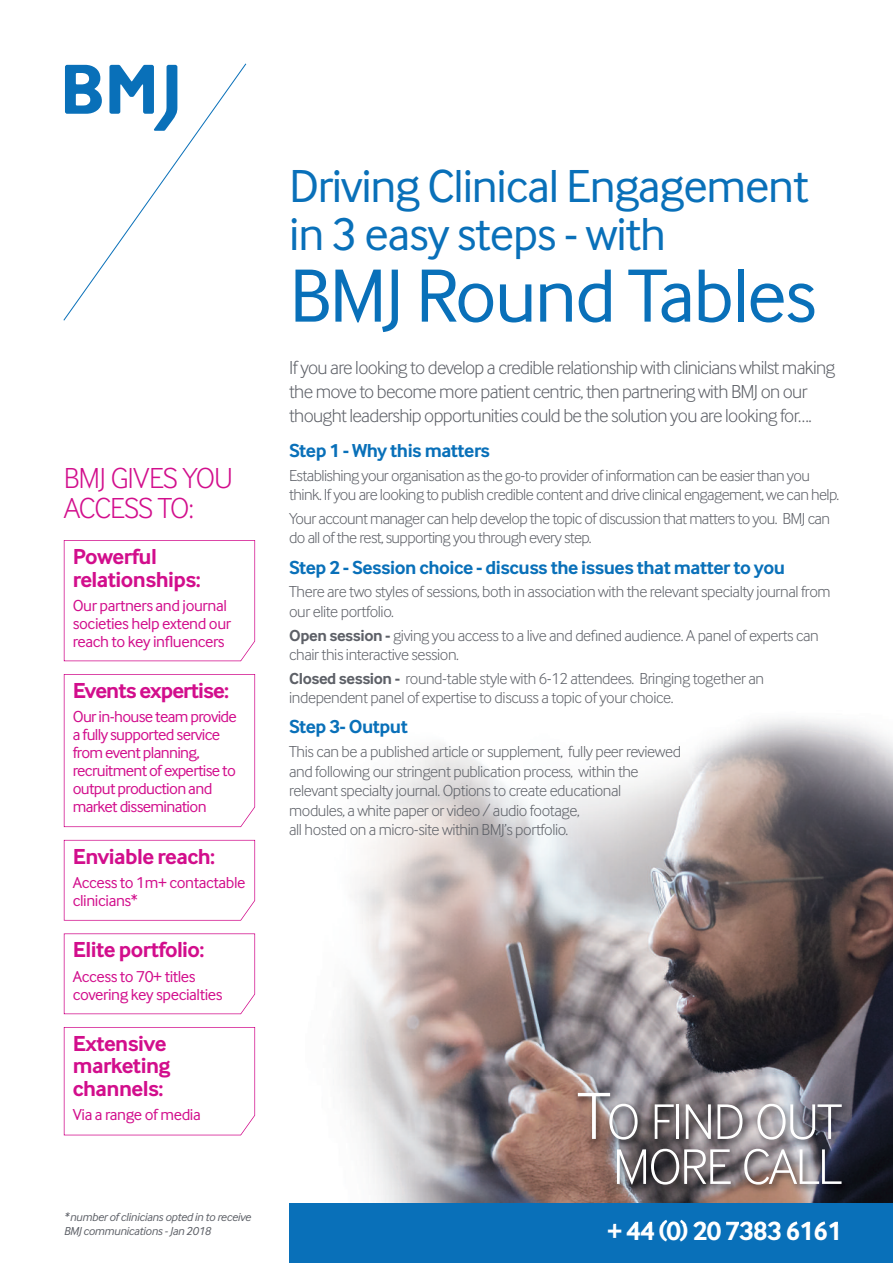
<style>
.page{position:relative;width:893px;height:1263px;background:#fff}
.page>*{position:absolute;margin:0;border:0;box-sizing:border-box;transform-origin:0 0}
.t1{font:78px "Inter Face";letter-spacing:-.025em;color:#0970b9}
.t2{font:300 51.75px/45px "Inter Face";letter-spacing:-.035em;color:#fff;text-align:right}
.t3{font:48px/48px "Inter Face";letter-spacing:-.025em;color:#0970b9}
.t4{font:300 30px/30px "Inter Face";letter-spacing:-.025em;color:#d20e8c}
.t5{font:700 27px "Inter Face";letter-spacing:-.025em;color:#fff}
.t6{font:700 22.5px/22.5px "Inter Face";letter-spacing:-.025em;color:#d20e8c}
.t7{font:300 19.5px/24px "Inter Face";letter-spacing:-.035em;color:#5d6067}
.t8{font:700 19.5px "Inter Face";letter-spacing:-.025em;color:#0970b9}
.t9{font:300 16.5px/19.5px "Inter Face";letter-spacing:-.025em;color:#5d6067}
.t10{font:16.5px/18px "Inter Face";letter-spacing:-.03em;color:#d20e8c}
.t11{font:italic 12px/14.2px "Inter Face";letter-spacing:-.025em;color:#5d6067}
.s1{font-weight:700}
.s2{font-size:69px}
</style>
<div class="page">
<img style="left:338px;top:719px;width:555px;height:484px">
<svg style="left:64px;top:540px;width:191px;height:121px"></svg>
<svg style="left:64px;top:674px;width:191px;height:153px"></svg>
<svg style="left:64px;top:1027px;width:191px;height:108px"></svg>
<svg style="left:64px;top:840px;width:191px;height:81px"></svg>
<svg style="left:64px;top:933px;width:191px;height:81px"></svg>
<svg style="left:63px;top:63px;width:184px;height:258px"></svg>
<div style="left:289px;top:1203px;width:604px;height:60px;background:#0970b9"></div>
<img style="left:481px;top:1078px;width:409px;height:147px">
<img style="left:613px;top:1220px;width:151px;height:5px">
<h3 class="t4" style="left:64px;top:462px;width:171px">BmJ gives You access To:</h3>
<h3 class="t6" style="left:73px;top:545px;width:129px">Powerful relationships:</h3>
<p class="t10" style="left:73px;top:596px;width:160px">Our partners and journal societies help extend our reach to key influencers</p>
<h3 class="t6" style="left:73px;top:679px;width:158px">Events expertise:</h3>
<p class="t10" style="left:73px;top:708px;width:166px">Our in-house team provide a fully supported service from event planning, recruitment of expertise to output production and market dissemination</p>
<h3 class="t6" style="left:73px;top:845px;width:144px">Enviable reach:</h3>
<p class="t10" style="left:73px;top:874px;width:174px">Access to 1m+ contactable clinicians*</p>
<h3 class="t6" style="left:73px;top:939px;width:133px">Elite portfolio:</h3>
<p class="t10" style="left:73px;top:967px;width:151px">Access to 70+ titles covering key specialties</p>
<h3 class="t6" style="left:73px;top:1032px;width:99px">Extensive marketing channels:</h3>
<p class="t10" style="left:73px;top:1106px;width:130px">Via a range of media</p>
<p class="t11" style="left:64px;top:1210px;width:189px">*number of clinicians opted in to receive<br>BMJ communications - Jan 2018</p>
<h3 class="t3" style="left:289px;top:162px;width:521px">Driving Clinical Engagement in 3 easy steps - with</h3>
<h1 class="t1" style="left:289px;top:251px;width:529px">BMJ Round Tables</h1>
<p class="t7" style="left:289px;top:356px;width:548px">if you are looking to develop a credible relationship with clinicians whilst making the move to become more patient centric, then partnering with BmJ on our thought leadership opportunities could be the solution you are looking for….</p>
<p class="t8" style="left:289px;top:439px;width:202px">Step 1 - Why this matters</p>
<p class="t9" style="left:289px;top:465px;width:552px">establishing your organisation as the go-to provider ofinformation can be easier than you think. if you are looking to publish credible content and drive clinical engagement, we can help.</p>
<p class="t9" style="left:289px;top:508px;width:542px">Your account manager can help develop the topic of discussion that matters to you. BmJ can do all ofthe rest, supporting you through every step.</p>
<p class="t8" style="left:289px;top:556px;width:497px">Step 2 - Session choice - discuss the issues that matter to you</p>
<p class="t9" style="left:289px;top:582px;width:543px">There are two styles ofsessions, both in association with the relevant specialty journal from our elite portfolio.</p>
<p class="t9" style="left:289px;top:625px;width:531px"><span class="s1">Open session -</span> giving you access to a live and defined audience. a panel of experts can chair this interactive session.</p>
<p class="t9" style="left:289px;top:668px;width:476px"><span class="s1">Closed session -</span> round-table style with 6-12 attendees. Bringing together an independent panel of expertise to discuss a topic of your choice.</p>
<p class="t8" style="left:289px;top:716px;width:120px">Step 3- Output</p>
<p class="t9" style="left:289px;top:742px;width:393px">This can be a published article or supplement, fully peer reviewed and following our stringent publication process, within the relevant specialty journal. options to create educational modules, a white paper or video / audio footage,<br>all hosted on a micro-site within BmJ’s portfolio.</p>
<h2 class="t2" style="left:578px;top:1098px;width:266px"><span class="s2">T</span>o find ouT more call</h2>
<h3 class="t5" style="left:607px;top:1215px;width:236px">+ 44 (0) 20 7383 6161</h3>
</div>
